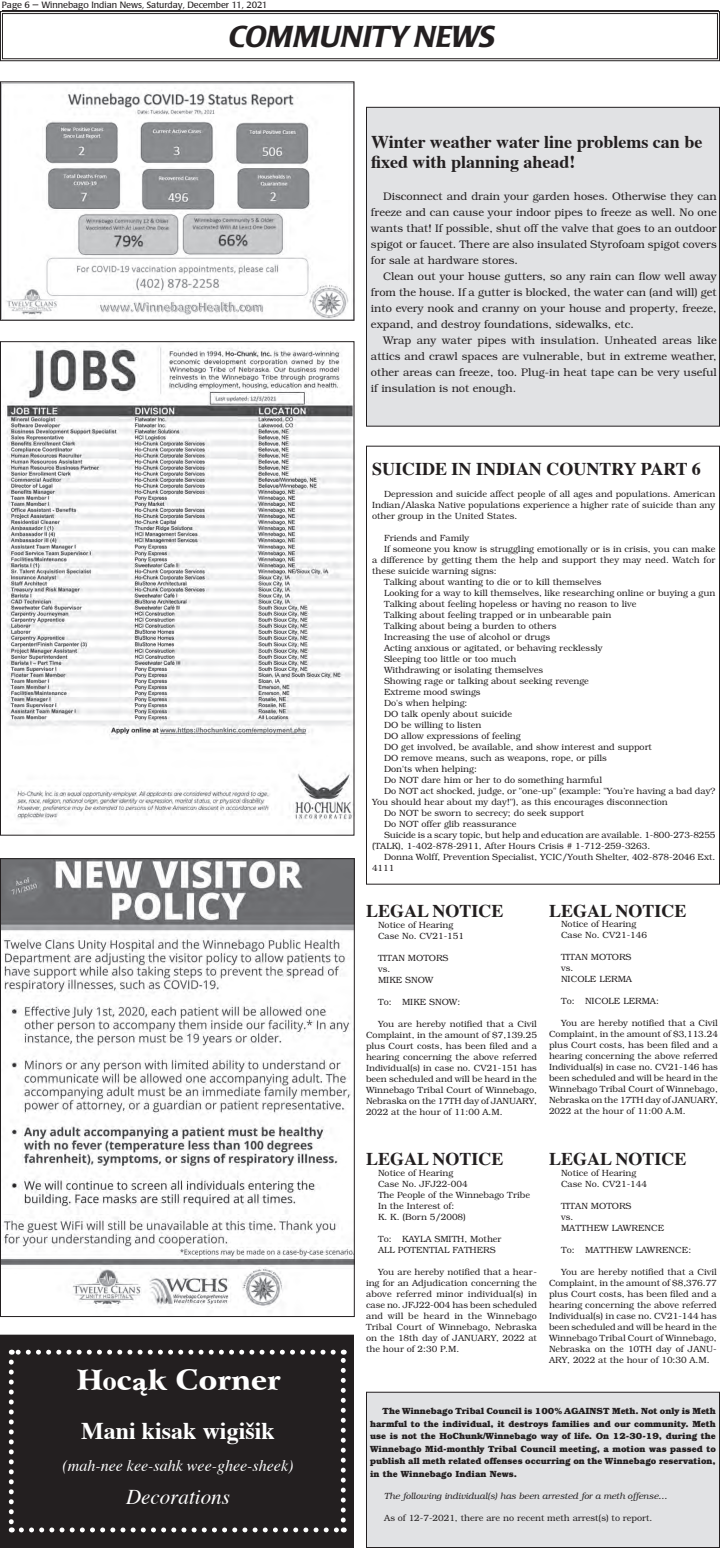
<style>
.page{position:relative;width:720px;height:1548px;background:#fff}
.page>*{position:absolute;margin:0;border:0;box-sizing:border-box;transform-origin:0 0}
.t1{font:italic 500 30px "Poppl Laudatio";color:#231f20}
.t2{font:900 28px "Arrus BT";color:#fff}
.t3{font:700 24px "Times";color:#fff}
.t4{font:italic 21px "Times";color:#fff}
.t5{font:700 18px/20px "Times";color:#231f20}
.t6{font:italic 16px "Times";color:#fff}
.t7{font:300 11px/16px "Bookman";color:#231f20;text-align:justify}
.t8{font:300 9px/11px "Bookman";color:#231f20}
.t9{font:700 9px/12.6px "Bookman";color:#231f20;text-align:justify}
.t10{font:italic 300 9px "Bookman";color:#231f20}
.t11{font:9px "Poppl Laudatio";color:#231f20}
.s1{font-family:"Times";font-weight:700}
.s2{font-family:"Baskerville";font-weight:700}
</style>
<div class="page">
<hr style="left:2px;top:10px;width:717px;height:1px;background:#231f20">
<svg style="left:0;top:11px;width:720px;height:51px"></svg>
<div style="left:366px;top:1392px;width:354px;height:156px;background:#e1e2e4"></div>
<div style="left:366px;top:1392px;width:354px;height:156px;border:1px solid #231f20"></div>
<div style="left:366px;top:107px;width:354px;height:319px;background:#e1e2e4"></div>
<div style="left:366px;top:107px;width:354px;height:320px;border:1px solid #231f20"></div>
<div style="left:366px;top:446px;width:354px;height:439px;border:1px solid #231f20"></div>
<img style="left:2px;top:83px;width:351px;height:236px">
<div style="left:0;top:81px;width:355px;height:240px;border:1px solid #231f20"></div>
<img style="left:5px;top:344px;width:348px;height:478px">
<img style="left:2px;top:860px;width:351px;height:448px">
<div style="left:0;top:1335px;width:354px;height:213px;background:#231f20"></div>
<svg style="left:9px;top:1362px;width:5px;height:170px"></svg>
<svg style="left:21px;top:1527px;width:323px;height:5px"></svg>
<svg style="left:341px;top:1350px;width:5px;height:170px"></svg>
<svg style="left:11px;top:1350px;width:322px;height:5px"></svg>
<p class="t11" style="left:2px;top:1px;width:267px">Page 6 — Winnebago Indian News, Saturday, December 11, 2021</p>
<h1 class="t1" style="left:228px;top:25px;width:268px">COMMUNITY NEWS</h1>
<h3 class="t5" style="left:371px;top:134px;width:333px">Winter weather water line problems can be fixed with planning ahead!</h3>
<p class="t7" style="left:371px;top:189px;width:347px;text-indent:12px">Disconnect and drain your garden hoses. Otherwise they can freeze and can cause your indoor pipes to freeze as well. No one wants that! If possible, shut off the valve that goes to an outdoor spigot or faucet. There are also insulated Styrofoam spigot covers for sale at hardware stores.</p>
<p class="t7" style="left:371px;top:269px;width:347px;text-indent:12px">Clean out your house gutters, so any rain can flow well away from the house. If a gutter is blocked, the water can (and will) get into every nook and cranny on your house and property, freeze, expand, and destroy foundations, sidewalks, etc.</p>
<p class="t7" style="left:371px;top:333px;width:347px;text-indent:12px">Wrap any water pipes with insulation. Unheated areas like attics and crawl spaces are vulnerable, but in extreme weather, other areas can freeze, too. Plug-in heat tape can be very useful if insulation is not enough.</p>
<h3 class="t5" style="left:372px;top:461px;width:330px">SUICIDE IN INDIAN COUNTRY PART 6</h3>
<p class="t8" style="left:372px;top:489px;width:345px;text-align:justify;text-indent:12px">Depression and suicide affect people of all ages and populations. American Indian/Alaska Native populations experience a higher rate of suicide than any other group in the United States.</p>
<p class="t8" style="left:384px;top:533px;width:87px">Friends and Family</p>
<p class="t8" style="left:384px;top:544px;width:333px">If someone you know is struggling emotionally or is in crisis, you can make</p>
<p class="t8" style="left:372px;top:555px;width:345px">a difference by getting them the help and support they may need. Watch for</p>
<p class="t8" style="left:372px;top:566px;width:126px">these suicide warning signs:</p>
<p class="t8" style="left:384px;top:577px;width:219px">Talking about wanting to die or to kill themselves</p>
<p class="t8" style="left:384px;top:588px;width:333px">Looking for a way to kill themselves, like researching online or buying a gun</p>
<p class="t8" style="left:384px;top:599px;width:254px">Talking about feeling hopeless or having no reason to live</p>
<p class="t8" style="left:384px;top:610px;width:229px">Talking about feeling trapped or in unbearable pain</p>
<p class="t8" style="left:384px;top:621px;width:174px">Talking about being a burden to others</p>
<p class="t8" style="left:384px;top:632px;width:168px">Increasing the use of alcohol or drugs</p>
<p class="t8" style="left:384px;top:643px;width:220px">Acting anxious or agitated, or behaving recklessly</p>
<p class="t8" style="left:384px;top:654px;width:134px">Sleeping too little or too much</p>
<p class="t8" style="left:384px;top:665px;width:161px">Withdrawing or isolating themselves</p>
<p class="t8" style="left:384px;top:676px;width:206px">Showing rage or talking about seeking revenge</p>
<p class="t8" style="left:384px;top:687px;width:98px">Extreme mood swings</p>
<p class="t8" style="left:384px;top:698px;width:85px">Do's when helping:</p>
<p class="t8" style="left:384px;top:709px;width:130px">DO talk openly about suicide</p>
<p class="t8" style="left:384px;top:720px;width:99px">DO be willing to listen</p>
<p class="t8" style="left:384px;top:731px;width:138px">DO allow expressions of feeling</p>
<p class="t8" style="left:384px;top:742px;width:270px">DO get involved, be available, and show interest and support</p>
<p class="t8" style="left:384px;top:753px;width:224px">DO remove means, such as weapons, rope, or pills</p>
<p class="t8" style="left:384px;top:764px;width:94px">Don'ts when helping:</p>
<p class="t8" style="left:384px;top:775px;width:220px">Do NOT dare him or her to do something harmful</p>
<p class="t8" style="left:384px;top:786px;width:333px">Do NOT act shocked, judge, or "one-up" (example: "You’re having a bad day?</p>
<p class="t8" style="left:372px;top:797px;width:297px">You should hear about my day!"), as this encourages disconnection</p>
<p class="t8" style="left:384px;top:808px;width:202px">Do NOT be sworn to secrecy; do seek support</p>
<p class="t8" style="left:384px;top:819px;width:134px">Do NOT offer glib reassurance</p>
<p class="t8" style="left:384px;top:830px;width:333px">Suicide is a scary topic, but help and education are available. 1-800-273-8255</p>
<p class="t8" style="left:372px;top:841px;width:280px">(TALK), 1-402-878-2911, After Hours Crisis # 1-712-259-3263.</p>
<p class="t8" style="left:384px;top:852px;width:333px">Donna Wolff, Prevention Specialist, YCIC/Youth Shelter, 402-878-2046 Ext.</p>
<p class="t8" style="left:372px;top:863px;width:24px">4111</p>
<h2 class="t2" style="left:77px;top:1362px;width:205px">H<span class="s1">ō</span> c<span class="s2">ą</span>k Corner</h2>
<h3 class="t3" style="left:81px;top:1421px;width:195px">Manį kisak wigišik</h3>
<h3 class="t6" style="left:63px;top:1459px;width:232px">(mah-nee kee-sahk wee-ghee-sheek)</h3>
<h3 class="t4" style="left:126px;top:1488px;width:105px">Decorations</h3>
<h3 class="t5" style="left:366px;top:903px;width:139px">LEGAL NOTICE</h3>
<p class="t8" style="left:378px;top:920px;width:88px">Notice of Hearing<br>Case No. CV21-151</p>
<p class="t8" style="left:378px;top:953px;width:72px">TITAN MOTORS vs.<br>MIKE SNOW</p>
<p class="t8" style="left:378px;top:997px;width:84px">To: MIKE SNOW:</p>
<p class="t8" style="left:366px;top:1019px;width:173px;text-align:justify;text-indent:12px">You are hereby notified that a Civil Complaint, in the amount of $7,139.25 plus Court costs, has been filed and a hearing concerning the above referred Individual(s) in case no. CV21-151 has been scheduled and will be heard in the Winnebago Tribal Court of Winnebago, Nebraska on the 17TH day of JANUARY, 2022 at the hour of 11:00 A.M.</p>
<h3 class="t5" style="left:549px;top:902px;width:139px">LEGAL NOTICE</h3>
<p class="t8" style="left:561px;top:920px;width:88px">Notice of Hearing<br>Case No. CV21-146</p>
<p class="t8" style="left:561px;top:953px;width:73px">TITAN MOTORS vs.<br>NICOLE LERMA</p>
<p class="t8" style="left:561px;top:997px;width:99px">To: NICOLE LERMA:</p>
<p class="t8" style="left:549px;top:1019px;width:170px;text-align:justify;text-indent:12px">You are hereby notified that a Civil Complaint, in the amount of $3,113.24 plus Court costs, has been filed and a hearing concerning the above referred Individual(s) in case no. CV21-146 has been scheduled and will be heard in the Winnebago Tribal Court of Winnebago, Nebraska on the 17TH day of JANUARY, 2022 at the hour of 11:00 A.M.</p>
<h3 class="t5" style="left:366px;top:1150px;width:139px">LEGAL NOTICE</h3>
<p class="t8" style="left:378px;top:1168px;width:154px">Notice of Hearing<br>Case No. JFJ22-004<br>The People of the Winnebago Tribe<br>In the Interest of:<br>K. K. (Born 5/2008)</p>
<p class="t8" style="left:378px;top:1234px;width:125px">To: KAYLA SMITH, Mother<br>ALL POTENTIAL FATHERS</p>
<p class="t8" style="left:366px;top:1267px;width:173px;text-align:justify;text-indent:12px">You are hereby notified that a hear&shy;ing for an Adjudication concerning the above referred minor individual(s) in case no. JFJ22-004 has been scheduled and will be heard in the Winnebago Tribal Court of Winnebago, Nebraska on the 18th day of JANUARY, 2022 at the hour of 2:30 P.M.</p>
<h3 class="t5" style="left:549px;top:1151px;width:139px">LEGAL NOTICE</h3>
<p class="t8" style="left:561px;top:1168px;width:88px">Notice of Hearing<br>Case No. CV21-144</p>
<p class="t8" style="left:561px;top:1201px;width:105px">TITAN MOTORS<br>vs.<br>MATTHEW LAWRENCE</p>
<p class="t8" style="left:561px;top:1245px;width:132px">To: MATTHEW LAWRENCE:</p>
<p class="t8" style="left:549px;top:1267px;width:169px;text-align:justify;text-indent:12px">You are hereby notified that a Civil Complaint, in the amount of $8,376.77 plus Court costs, has been filed and a hearing concerning the above referred Individual(s) in case no. CV21-144 has been scheduled and will be heard in the Winnebago Tribal Court of Winnebago, Nebraska on the 10TH day of JANU-ARY, 2022 at the hour of 10:30 A.M.</p>
<p class="t9" style="left:370px;top:1406px;width:347px;text-indent:12px">The Winnebago Tribal Council is 100% AGAINST Meth. Not only is Meth harmful to the individual, it destroys families and our community. Meth use is not the HoChunk/Winnebago way of life. On 12-30-19, during the Winnebago Mid-monthly Tribal Council meeting, a motion was passed to publish all meth related offenses occurring on the Winnebago reservation, in the Winnebago Indian News.</p>
<p class="t10" style="left:384px;top:1492px;width:285px">The following individual(s) has been arrested for a meth offense…</p>
<p class="t8" style="left:384px;top:1513px;width:270px">As of 12-7-2021, there are no recent meth arrest(s) to report.</p>
</div>
